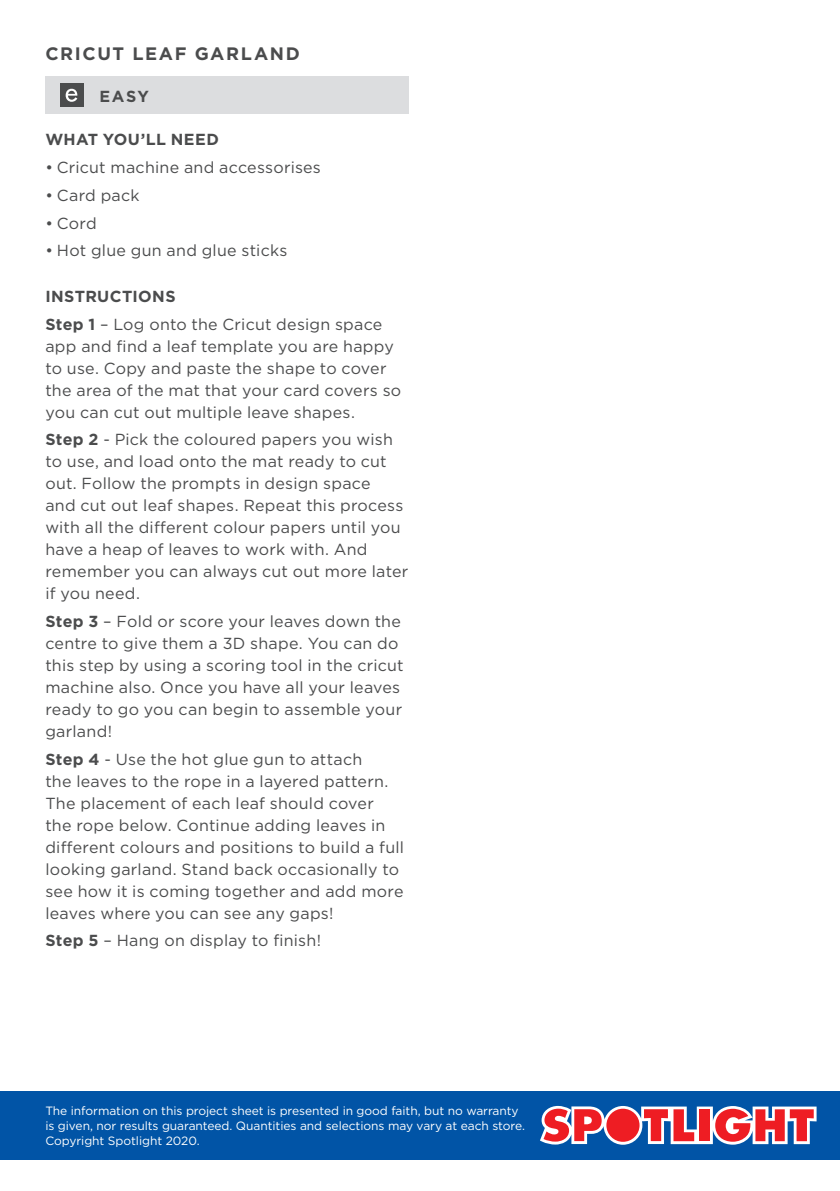
<style>
.page{position:relative;width:840px;height:1191px;background:#fff}
.page>*{position:absolute;margin:0;border:0;box-sizing:border-box;transform-origin:0 0}
.COPY{font:700 18px "Gotham";letter-spacing:.09em;color:#4b4c4d}
.COPY-2{font:16px/22px "Gotham";letter-spacing:.015em;color:#4b4c4d}
.COPY-3{font:700 16px "Gotham";letter-spacing:.025em;color:#4b4c4d}
.t1{font:12px/15px "Gotham";letter-spacing:-.005em;color:#fff}
.s1{font-weight:700}
</style>
<div class="page">
<div style="left:45px;top:77px;width:363px;height:37px;background:#dcdddf"></div>
<div style="left:60px;top:83px;width:23px;height:24px;background:#4b4c4d"></div>
<svg style="left:66px;top:89px;width:11px;height:13px"></svg>
<div style="left:0;top:1090px;width:839px;height:69px;background:#0154a6"></div>
<svg style="left:540px;top:1106px;width:276px;height:38px;background:#c77183"></svg>
<p class="COPY" style="left:45px;top:41px;width:256px">CRICUT LEAF GARLAND</p>
<p class="COPY-3" style="left:99px;top:85px;width:51px">EASY</p>
<p class="COPY-3" style="left:45px;top:129px;width:175px">WHAT YOU’LL NEED</p>
<p class="COPY-2" style="left:45px;top:156px;width:277px">• Cricut machine and accessorises</p>
<p class="COPY-2" style="left:45px;top:184px;width:96px">• Card pack</p>
<p class="COPY-2" style="left:45px;top:211px;width:53px">• Cord</p>
<p class="COPY-2" style="left:45px;top:239px;width:243px">• Hot glue gun and glue sticks</p>
<p class="COPY-3" style="left:45px;top:285px;width:132px">INSTRUCTIONS</p>
<p class="COPY-2" style="left:45px;top:312px;width:357px"><span class="s1">Step 1</span> – Log onto the Cricut design space app and find a leaf template you are happy to use. Copy and paste the shape to cover the area of the mat that your card covers so you can cut out multiple leave shapes.</p>
<p class="COPY-2" style="left:45px;top:428px;width:364px"><span class="s1">Step 2</span> - Pick the coloured papers you wish to use, and load onto the mat ready to cut out. Follow the prompts in design space<br>and cut out leaf shapes. Repeat this process with all the different colour papers until you have a heap of leaves to work with. And remember you can always cut out more later if you need.</p>
<p class="COPY-2" style="left:45px;top:610px;width:359px"><span class="s1">Step 3</span> – Fold or score your leaves down the centre to give them a 3D shape. You can do this step by using a scoring tool in the cricut machine also. Once you have all your leaves ready to go you can begin to assemble your garland!</p>
<p class="COPY-2" style="left:45px;top:747px;width:360px"><span class="s1">Step 4</span> - Use the hot glue gun to attach<br>the leaves to the rope in a layered pattern.<br>The placement of each leaf should cover<br>the rope below. Continue adding leaves in different colours and positions to build a full looking garland. Stand back occasionally to see how it is coming together and add more leaves where you can see any gaps!</p>
<p class="COPY-2" style="left:45px;top:929px;width:277px"><span class="s1">Step 5</span> – Hang on display to finish!</p>
<p class="t1" style="left:45px;top:1103px;width:481px">The information on this project sheet is presented in good faith, but no warranty is given, nor results guaranteed. Quantities and selections may vary at each store.<br>Copyright Spotlight 2020.</p>
</div>
